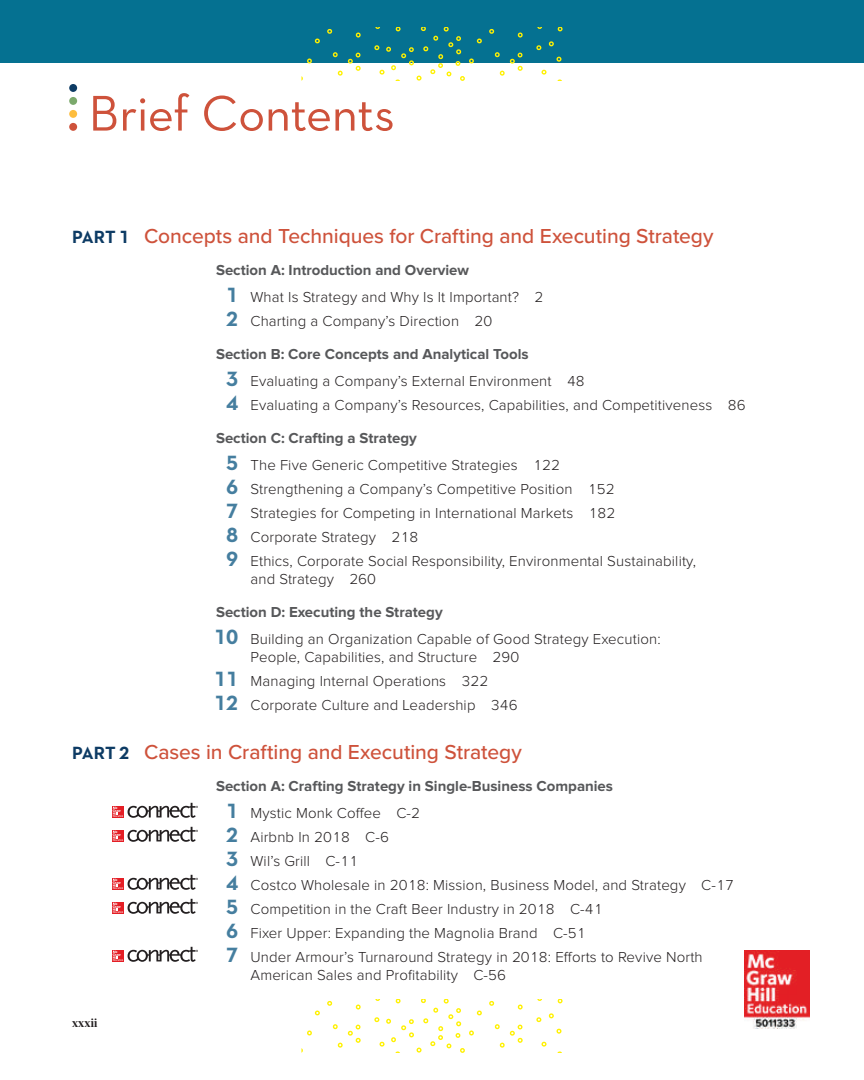
<style>
.page{position:relative;width:864px;height:1080px;background:#fff}
.page>*{position:absolute;margin:0;border:0;box-sizing:border-box;transform-origin:0 0}
.t1{font:51px "Neutraface 2 Text";letter-spacing:-.01em;color:#ce523b}
.t2{font:500 21px "Proxima Nova";color:#ce523b}
.t3{font:300 15px/24px "Proxima Nova";letter-spacing:.01em;color:#231f20}
.t4{font:700 15px/27px "Proxima Nova";color:#57585a}
.t5{font:700 12.75px "Nimbus Rom DOT";color:#231f20}
.s1{font-family:"Neutraface 2 Text";font-weight:700;font-size:18px;color:#0d3b64}
.s2{font-weight:700;color:#57585a}
.s3{font-family:"Neutraface 2 Text";font-weight:700;font-size:21px;color:#457e9f}
.s4{font-family:"Neutraface 2 Text";font-size:21px;color:#457e9f}
.s5{font-weight:300;color:#231f20}
</style>
<div class="page">
<div style="left:0;top:0;width:864px;height:63px;background:#057191"></div>
<div style="left:69px;top:84px;width:8px;height:8px;background:#0d3b64;border-radius:50%"></div>
<div style="left:69px;top:97px;width:8px;height:8px;background:#7ba96c;border-radius:50%"></div>
<div style="left:69px;top:110px;width:8px;height:8px;background:#fdbd3e;border-radius:50%"></div>
<div style="left:69px;top:123px;width:8px;height:8px;background:#ce523b;border-radius:50%"></div>
<svg style="left:113px;top:803px;width:85px;height:15px"></svg>
<svg style="left:113px;top:827px;width:85px;height:15px"></svg>
<svg style="left:113px;top:875px;width:85px;height:15px"></svg>
<svg style="left:113px;top:899px;width:85px;height:15px"></svg>
<svg style="left:113px;top:947px;width:85px;height:15px"></svg>
<svg style="left:333px;top:52px;width:28px;height:24px"></svg>
<svg style="left:356px;top:33px;width:5px;height:5px"></svg>
<svg style="left:307px;top:58px;width:5px;height:5px"></svg>
<svg style="left:315px;top:39px;width:5px;height:4px"></svg>
<svg style="left:327px;top:29px;width:5px;height:5px"></svg>
<svg style="left:495px;top:52px;width:28px;height:24px"></svg>
<svg style="left:518px;top:33px;width:5px;height:5px"></svg>
<svg style="left:489px;top:29px;width:5px;height:5px"></svg>
<svg style="left:536px;top:45px;width:5px;height:5px"></svg>
<svg style="left:558px;top:27px;width:5px;height:4px"></svg>
<svg style="left:541px;top:70px;width:6px;height:5px"></svg>
<svg style="left:549px;top:41px;width:5px;height:5px"></svg>
<svg style="left:556px;top:57px;width:6px;height:5px"></svg>
<svg style="left:374px;top:27px;width:108px;height:54px"></svg>
<svg style="left:333px;top:1024px;width:28px;height:24px"></svg>
<svg style="left:356px;top:1005px;width:5px;height:5px"></svg>
<svg style="left:307px;top:1030px;width:5px;height:5px"></svg>
<svg style="left:315px;top:1011px;width:5px;height:4px"></svg>
<svg style="left:327px;top:1001px;width:5px;height:5px"></svg>
<svg style="left:495px;top:1024px;width:28px;height:24px"></svg>
<svg style="left:518px;top:1005px;width:5px;height:5px"></svg>
<svg style="left:489px;top:1001px;width:5px;height:5px"></svg>
<svg style="left:536px;top:1017px;width:5px;height:5px"></svg>
<svg style="left:558px;top:999px;width:5px;height:4px"></svg>
<svg style="left:541px;top:1042px;width:6px;height:5px"></svg>
<svg style="left:549px;top:1013px;width:5px;height:5px"></svg>
<svg style="left:556px;top:1029px;width:6px;height:5px"></svg>
<svg style="left:374px;top:999px;width:108px;height:54px"></svg>
<img style="left:744px;top:950px;width:66px;height:78px">
<h1 class="t1" style="left:88px;top:81px;width:308px">Brief Contents</h1>
<h2 class="t2" style="left:72px;top:221px;width:643px"><span class="s1">PART 1</span> Concepts and Techniques for Crafting and Executing Strategy</h2>
<p class="t3" style="left:226px;top:257px;width:318px;line-height:27px;text-indent:-10px"><span class="s2">Section A: Introduction and Overview<br></span><span class="s3">1</span> What Is Strategy and Why Is It Important? 2</p>
<p class="t3" style="left:226px;top:309px;width:267px"><span class="s3">2</span> Charting a Company’s Direction 20</p>
<p class="t3" style="left:226px;top:341px;width:360px;line-height:27px;text-indent:-10px"><span class="s2">Section B: Core Concepts and Analytical Tools<br></span><span class="s3">3</span> Evaluating a Company’s External Environment 48</p>
<p class="t3" style="left:226px;top:393px;width:521px"><span class="s3">4</span> Evaluating a Company’s Resources, Capabilities, and Competitiveness 86</p>
<p class="t3" style="left:226px;top:425px;width:335px;line-height:27px;text-indent:-10px"><span class="s2">Section C: Crafting a Strategy<br></span><span class="s3">5</span> The Five Generic Competitive Strategies 122</p>
<p class="t3" style="left:226px;top:477px;width:471px"><span class="s3">6</span> Strengthening a Company’s Competitive Position 152<br><span class="s3">7</span> Strategies for Competing in International Markets 182<br><span class="s3">8</span> Corporate Strategy 218<br><span class="s3">9</span> Ethics, Corporate Social Responsibility, Environmental Sustainability,</p>
<p class="t3" style="left:250px;top:567px;width:127px">and Strategy 260</p>
<p class="t3" style="left:214px;top:599px;width:448px;line-height:27px"><span class="s2">Section D: Executing the Strategy<br></span><span class="s3">10</span> Building an Organization Capable of Good Strategy Execution:</p>
<p class="t3" style="left:214px;top:645px;width:307px;text-indent:36px">People, Capabilities, and Structure 290<br><span class="s3">11</span> Managing Internal Operations 322<br><span class="s3">12</span> Corporate Culture and Leadership 346</p>
<h2 class="t2" style="left:72px;top:737px;width:451px"><span class="s1">PART 2</span> Cases in Crafting and Executing Strategy</h2>
<p class="t4" style="left:226px;top:773px;width:388px;text-indent:-10px">Section A: Crafting Strategy in Single-Business Companies<br><span class="s4">1</span> <span class="s5">Mystic Monk Coffee C-2</span></p>
<p class="t3" style="left:226px;top:825px;width:509px"><span class="s3">2</span> Airbnb In 2018 C-6<br><span class="s3">3</span> Wil’s Grill C-11<br><span class="s3">4</span> Costco Wholesale in 2018: Mission, Business Model, and Strategy C-17<br><span class="s3">5</span> Competition in the Craft Beer Industry in 2018 C-41<br><span class="s3">6</span> Fixer Upper: Expanding the Magnolia Brand C-51<br><span class="s3">7</span> Under Armour’s Turnaround Strategy in 2018: Efforts to Revive North</p>
<p class="t3" style="left:250px;top:963px;width:257px">American Sales and Profitability C-56</p>
<p class="t5" style="left:72px;top:1015px;width:27px">xxxii</p>
</div>
